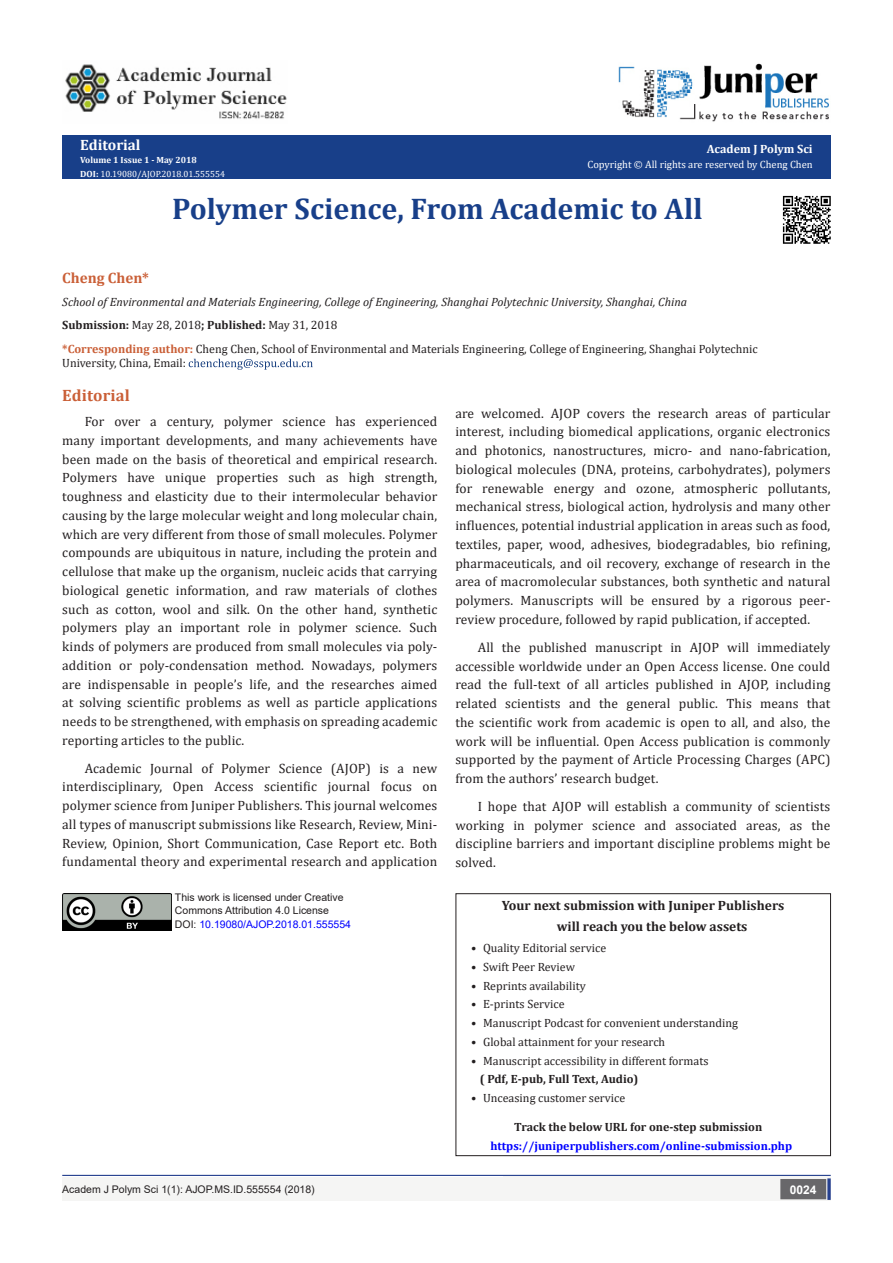
<style>
.page{position:relative;width:893px;height:1263px;background:#fff}
.page>*{position:absolute;margin:0;border:0;box-sizing:border-box;transform-origin:0 0}
.t1{font:700 30px "Cambria";color:#183f89}
.t2{font:700 16.5px "Cambria";letter-spacing:.01em;color:#ca5f37}
.t3{font:700 15px "Cambria";color:#ca5f37}
.t4{font:700 15px "Cambria";color:#fff}
.t5{font:13.5px/18.8px "Cambria";letter-spacing:.01em;color:#231f20;text-align:justify}
.t6{font:700 13.5px "Cambria";color:#231f20}
.t7{font:12px/14.4px "Cambria";color:#231f20}
.t8{font:italic 12px "Cambria";color:#231f20}
.t9{font:700 12px "Cambria";color:#231f20}
.t10{font:700 12px "Cambria";color:#00f}
.t11{font:700 12px "Cambria";color:#fff}
.t12{font:700 12px "Arial";color:#fff}
.t13{font:10.5px "Arial";color:#231f20}
.t14{font:10.5px "Cambria";color:#fff}
.t15{font:10.5px "Arial";color:#00f}
.t16{font:9px "Cambria";color:#fff}
.t17{font:700 9px "Cambria";color:#fff}
.s1{font-weight:700}
.s2{font-weight:400}
.s3{font-weight:700;color:#ca5f37}
.s4{color:#231f20}
</style>
<div class="page">
<div style="left:62px;top:136px;width:769px;height:43px;background:#183f89"></div>
<svg style="left:189px;top:359px;width:124px;height:11px"></svg>
<div style="left:62px;top:1177px;width:494px;height:24px;background:#f5f5f4"></div>
<div style="left:503px;top:1176px;width:328px;height:25px;background:#f5f5f4"></div>
<svg style="left:827px;top:1178px;width:4px;height:22px"></svg>
<div style="left:781px;top:1180px;width:44px;height:18px;background:#68676a"></div>
<div style="left:780px;top:1179px;width:46px;height:20px;border:2px solid #68676a"></div>
<hr style="left:62px;top:1175px;width:769px;height:1px;background:#253f8e">
<img style="left:618px;top:63px;width:211px;height:59px">
<img style="left:782px;top:195px;width:49px;height:49px">
<div style="left:456px;top:893px;width:375px;height:263px;border:1px solid #231f20"></div>
<img style="left:62px;top:893px;width:110px;height:38px">
<img style="left:65px;top:64px;width:222px;height:55px">
<p class="t4" style="left:80px;top:134px;width:62px">Editorial</p>
<p class="t17" style="left:80px;top:154px;width:118px">Volume 1 Issue 1 - May 2018</p>
<p class="t16" style="left:80px;top:168px;width:146px"><span class="s1">DOI:</span> 10.19080/AJOP.2018.01.555554</p>
<p class="t11" style="left:707px;top:140px;width:107px">Academ J Polym Sci</p>
<p class="t14" style="left:587px;top:159px;width:227px">Copyright © All rights are reserved by Cheng Chen</p>
<p class="t1" style="left:172px;top:187px;width:532px">Polymer Science, From Academic to All</p>
<p class="t3" style="left:62px;top:267px;width:88px">Cheng Chen*</p>
<p class="t8" style="left:62px;top:293px;width:626px">School of Environmental and Materials Engineering, College of Engineering, Shanghai Polytechnic University, Shanghai, China</p>
<p class="t9" style="left:62px;top:317px;width:277px">Submission: <span class="s2">May 28, 2018</span>; Published: <span class="s2">May 31, 2018</span></p>
<p class="t7" style="left:62px;top:341px;width:697px"><span class="s3">*Corresponding author:</span> Cheng Chen, School of Environmental and Materials Engineering, College of Engineering, Shanghai Polytechnic<br>University, China, Email:</p>
<p class="t2" style="left:62px;top:384px;width:69px">Editorial</p>
<p class="t5" style="left:62px;top:412px;width:377px;text-indent:22px">For over a century, polymer science has experienced many important developments, and many achievements have been made on the basis of theoretical and empirical research.<br>Polymers have unique properties such as high strength, toughness and elasticity due to their intermolecular behavior causing by the large molecular weight and long molecular chain, which are very different from those of small molecules. Polymer compounds are ubiquitous in nature, including the protein and cellulose that make up the organism, nucleic acids that carrying biological genetic information, and raw materials of clothes such as cotton, wool and silk. On the other hand, synthetic polymers play an important role in polymer science. Such kinds of polymers are produced from small molecules via poly&shy;addition or poly-condensation method. Nowadays, polymers are indispensable in people’s life, and the researches aimed at solving scientific problems as well as particle applications needs to be strengthened, with emphasis on spreading academic reporting articles to the public.</p>
<p class="t5" style="left:62px;top:758px;width:377px;text-indent:22px">Academic Journal of Polymer Science (AJOP) is a new interdisciplinary, Open Access scientific journal focus on polymer science from Juniper Publishers. This journal welcomes all types of manuscript submissions like Research, Review, Mini-Review, Opinion, Short Communication, Case Report etc. Both fundamental theory and experimental research and application</p>
<p class="t5" style="left:455px;top:404px;width:377px">are welcomed. AJOP covers the research areas of particular interest, including biomedical applications, organic electronics and photonics, nanostructures, micro- and nano-fabrication, biological molecules (DNA, proteins, carbohydrates), polymers for renewable energy and ozone, atmospheric pollutants, mechanical stress, biological action, hydrolysis and many other influences, potential industrial application in areas such as food, textiles, paper, wood, adhesives, biodegradables, bio refining, pharmaceuticals, and oil recovery, exchange of research in the area of macromolecular substances, both synthetic and natural polymers. Manuscripts will be ensured by a rigorous peer&shy;review procedure, followed by rapid publication, if accepted.</p>
<p class="t5" style="left:455px;top:638px;width:377px;text-indent:22px">All the published manuscript in AJOP will immediately accessible worldwide under an Open Access license. One could read the full-text of all articles published in AJOP, including related scientists and the general public. This means that the scientific work from academic is open to all, and also, the work will be influential. Open Access publication is commonly supported by the payment of Article Processing Charges (APC) from the authors’ research budget.</p>
<p class="t5" style="left:455px;top:797px;width:377px;text-indent:22px">I hope that AJOP will establish a community of scientists working in polymer science and associated areas, as the discipline barriers and important discipline problems might be solved.</p>
<p class="t13" style="left:175px;top:890px;width:170px">This work is licensed under Creative</p>
<p class="t13" style="left:175px;top:903px;width:156px">Commons Attribution 4.0 License</p>
<p class="t15" style="left:175px;top:916px;width:178px"><span class="s4">DOI:</span> 10.19080/AJOP.2018.01.555554</p>
<p class="t6" style="left:502px;top:896px;width:284px">Your next submission with Juniper Publishers</p>
<p class="t6" style="left:557px;top:916px;width:192px">will reach you the below assets</p>
<p class="t7" style="left:471px;top:941px;width:137px">• Quality Editorial service</p>
<p class="t7" style="left:471px;top:960px;width:106px">• Swift Peer Review</p>
<p class="t7" style="left:471px;top:978px;width:116px">• Reprints availability</p>
<p class="t7" style="left:471px;top:997px;width:95px">• E-prints Service</p>
<p class="t7" style="left:471px;top:1016px;width:268px">• Manuscript Podcast for convenient understanding</p>
<p class="t7" style="left:471px;top:1034px;width:196px">• Global attainment for your research</p>
<p class="t7" style="left:471px;top:1053px;width:239px">• Manuscript accessibility in different formats</p>
<p class="t9" style="left:480px;top:1071px;width:160px">( Pdf, E-pub, Full Text, Audio)</p>
<p class="t7" style="left:471px;top:1091px;width:156px">• Unceasing customer service</p>
<p class="t9" style="left:514px;top:1118px;width:250px">Track the below URL for one-step submission</p>
<p class="t10" style="left:490px;top:1137px;width:303px">https://juniperpublishers.com/online-submission.php</p>
<p class="t13" style="left:62px;top:1182px;width:254px">Academ J Polym Sci 1(1): AJOP.MS.ID.555554 (2018)</p>
<p class="t12" style="left:790px;top:1181px;width:28px">0024</p>
</div>
